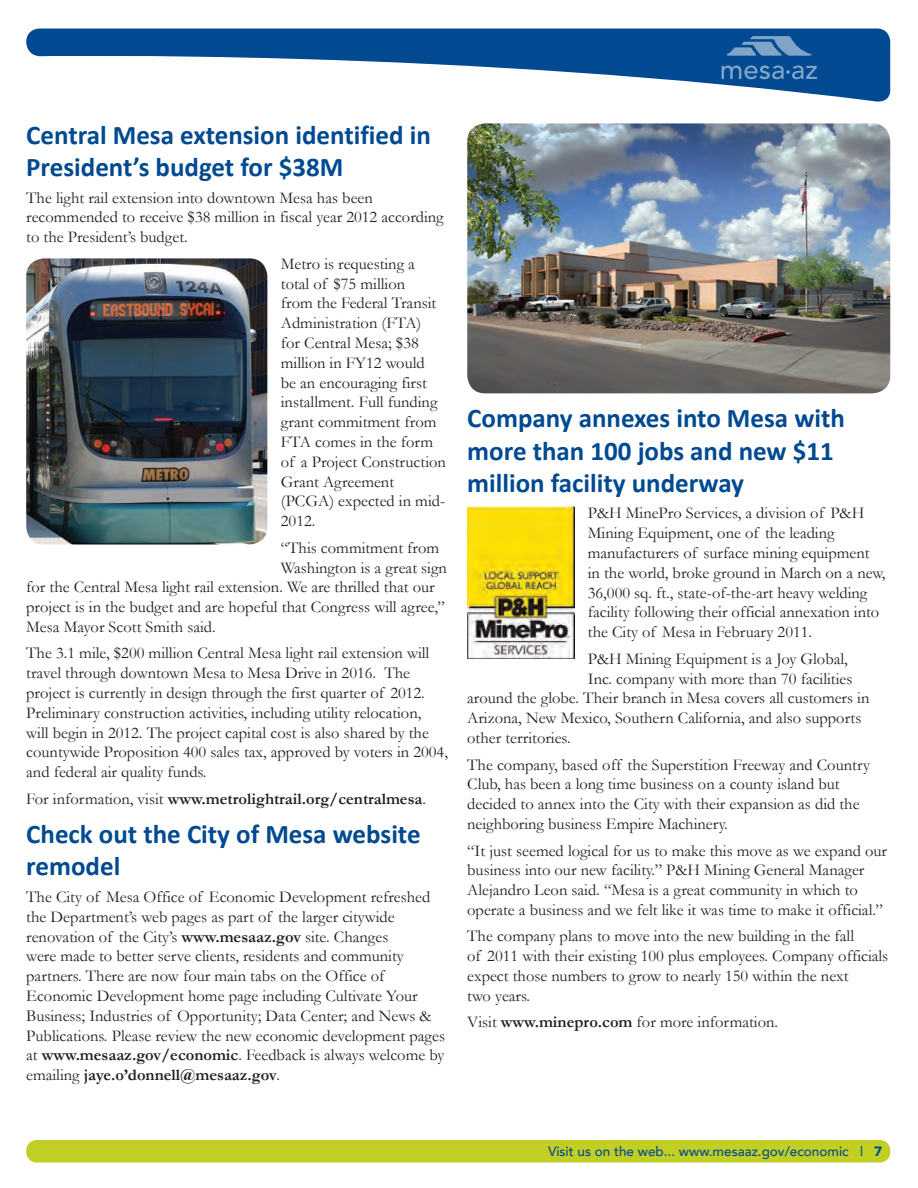
<style>
.page{position:relative;width:918px;height:1188px;background:#fff}
.page>*{position:absolute;margin:0;border:0;box-sizing:border-box;transform-origin:0 0}
.t1{font:700 27px/32.4px "Calibri";color:#014a91}
.t2{font:16.5px/19.8px "Garamond";color:#231f20}
.t3{font:700 16.5px "Garamond";color:#231f20}
.t4{font:500 13.5px "Avenir LT";color:#014a91}
.s1{font-weight:400}
.s2{font-weight:700}
.s3{font-weight:900}
</style>
<div class="page">
<div style="left:28px;top:1142px;width:860px;height:18px;background:#c1ce23;border-radius:8px"></div>
<div style="left:26px;top:1140px;width:864px;height:22px;border:4px solid #c1ce23;border-radius:8px"></div>
<svg style="left:26px;top:28px;width:865px;height:74px"></svg>
<svg style="left:727px;top:36px;width:84px;height:20px;background:#487daf"></svg>
<svg style="left:722px;top:65px;width:95px;height:14px"></svg>
<img style="left:26px;top:258px;width:241px;height:287px">
<img style="left:467px;top:123px;width:423px;height:270px">
<img style="left:467px;top:507px;width:107px;height:151px">
<h1 class="t1" style="left:26px;top:117px;width:406px">Central Mesa extension identified in<br>President’s budget for $38M</h1>
<p class="t2" style="left:26px;top:187px;width:419px">The light rail extension into downtown Mesa has been recommended to receive $38 million in fiscal year 2012 according to the President’s budget.</p>
<p class="t2" style="left:281px;top:253px;width:167px">Metro is requesting a total of $75 million<br>from the Federal Transit<br>Administration (FTA)<br>for Central Mesa; $38 million in FY12 would<br>be an encouraging first installment. Full funding grant commitment from<br>FTA comes in the form of a Project Construction<br>Grant Agreement (PCGA) expected in mid-<br>2012.</p>
<p class="t2" style="left:281px;top:537px;width:160px">“This commitment from</p>
<p class="t2" style="left:281px;top:557px;width:168px">Washington is a great sign</p>
<p class="t2" style="left:26px;top:577px;width:410px">for the Central Mesa light rail extension. We are thrilled that our</p>
<p class="t2" style="left:26px;top:597px;width:420px">project is in the budget and are hopeful that Congress will agree,”</p>
<p class="t2" style="left:26px;top:616px;width:191px">Mesa Mayor Scott Smith said.</p>
<p class="t2" style="left:26px;top:643px;width:423px">The 3.1 mile, $200 million Central Mesa light rail extension will travel through downtown Mesa to Mesa Drive in 2016. The project is currently in design through the first quarter of 2012.<br>Preliminary construction activities, including utility relocation,<br>will begin in 2012. The project capital cost is also shared by the countywide Proposition 400 sales tax, approved by voters in 2004, and federal air quality funds.</p>
<p class="t3" style="left:26px;top:787px;width:401px"><span class="s1">For information, visit</span> www.metrolightrail.org/centralmesa<span class="s1">.</span></p>
<h1 class="t1" style="left:26px;top:817px;width:396px">Check out the City of Mesa website remodel</h1>
<p class="t2" style="left:26px;top:886px;width:420px">The City of Mesa Office of Economic Development refreshed the Department’s web pages as part of the larger citywide renovation of the City’s <span class="s2">www.mesaaz.gov</span> site. Changes<br>were made to better serve clients, residents and community partners. There are now four main tabs on the Office of Economic Development home page including Cultivate Your Business; Industries of Opportunity; Data Center; and News &amp; Publications. Please review the new economic development pages at <span class="s2">www.mesaaz.gov/economic</span>. Feedback is always welcome by emailing <span class="s2">jaye.o’donnell@mesaaz.gov</span>.</p>
<h1 class="t1" style="left:467px;top:401px;width:379px">Company annexes into Mesa with more than 100 jobs and new $11 million facility underway</h1>
<p class="t2" style="left:588px;top:503px;width:299px">P&amp;H MinePro Services, a division of P&amp;H Mining Equipment, one of the leading manufacturers of surface mining equipment in the world, broke ground in March on a new, 36,000 sq. ft., state-of-the-art heavy welding facility following their official annexation into the City of Mesa in February 2011.</p>
<p class="t2" style="left:588px;top:648px;width:262px">P&amp;H Mining Equipment is a Joy Global,</p>
<p class="t2" style="left:588px;top:668px;width:266px">Inc. company with more than 70 facilities</p>
<p class="t2" style="left:467px;top:688px;width:404px">around the globe. Their branch in Mesa covers all customers in</p>
<p class="t2" style="left:467px;top:708px;width:396px">Arizona, New Mexico, Southern California, and also supports</p>
<p class="t2" style="left:467px;top:728px;width:105px">other territories.</p>
<p class="t2" style="left:467px;top:754px;width:404px">The company, based off the Superstition Freeway and Country Club, has been a long time business on a county island but decided to annex into the City with their expansion as did the neighboring business Empire Machinery.</p>
<p class="t2" style="left:467px;top:840px;width:421px">“It just seemed logical for us to make this move as we expand our business into our new facility.” P&amp;H Mining General Manager Alejandro Leon said. “Mesa is a great community in which to operate a business and we felt like it was time to make it official.”</p>
<p class="t2" style="left:467px;top:926px;width:423px">The company plans to move into the new building in the fall<br>of 2011 with their existing 100 plus employees. Company officials expect those numbers to grow to nearly 150 within the next<br>two years.</p>
<p class="t2" style="left:467px;top:1012px;width:312px">Visit <span class="s2">www.minepro.com</span> for more information.</p>
<p class="t4" style="left:548px;top:1143px;width:336px">Visit us on the web... www.mesaaz.gov/economic | <span class="s3">7</span></p>
</div>
